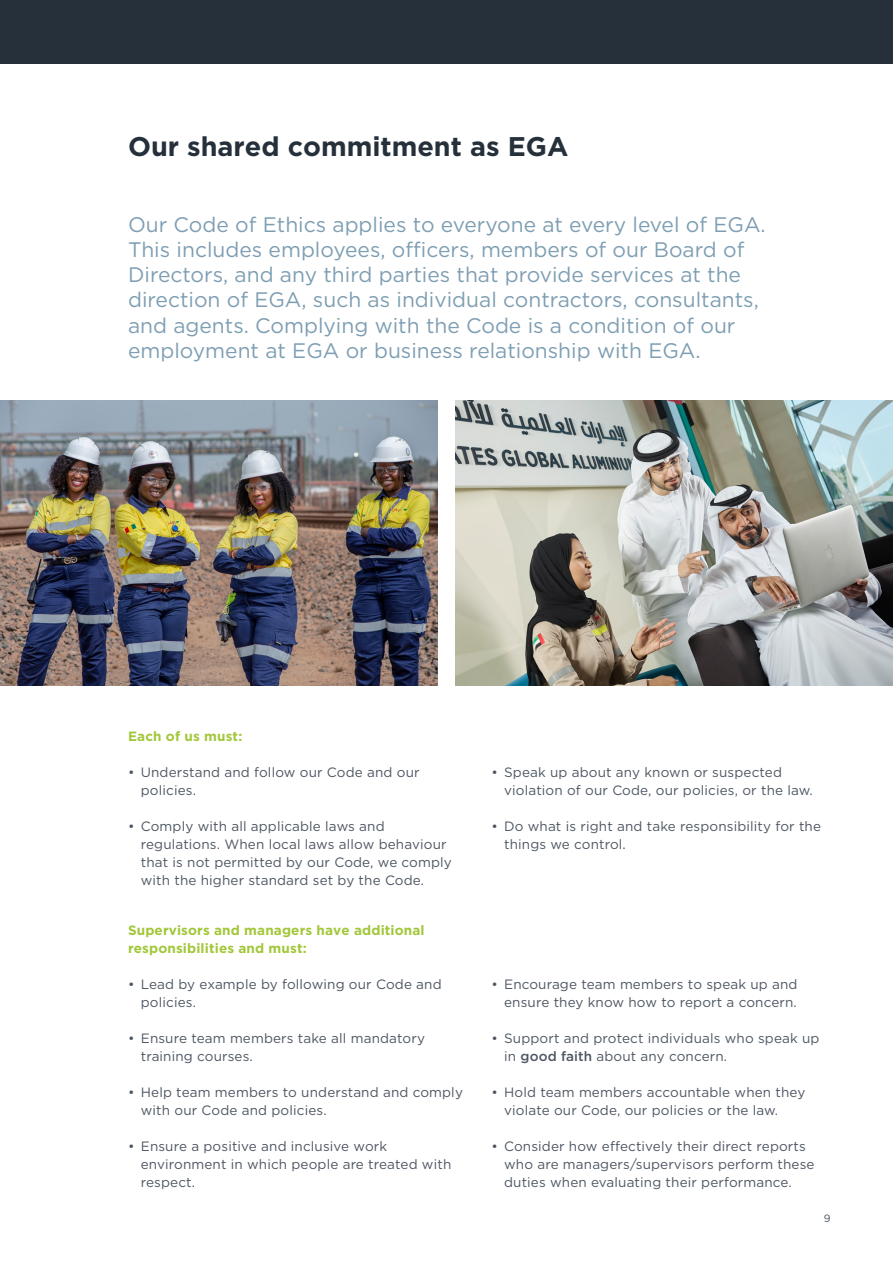
<style>
.page{position:relative;width:893px;height:1263px;background:#fff}
.page>*{position:absolute;margin:0;border:0;box-sizing:border-box;transform-origin:0 0}
.t1{font:700 27px "Gotham";color:#25303b}
.t2{font:21px/25.2px "Gotham";color:#7e9eb3}
.t3{font:13.5px/18px "Gotham";letter-spacing:.01em;color:#4d5662}
.t4{font:700 13.5px/18px "Gotham";letter-spacing:.01em;color:#a2c73a}
.t5{font:10.5px "Gotham";color:#4d5662}
.s1{font-weight:500}
</style>
<div class="page">
<img style="left:0;top:401px;width:438px;height:285px">
<img style="left:455px;top:401px;width:438px;height:285px">
<div style="left:0;top:0;width:893px;height:64px;background:#25303b"></div>
<h1 class="t1" style="left:128px;top:131px;width:442px">Our shared commitment as EGA</h1>
<p class="t2" style="left:128px;top:211px;width:639px">Our Code of Ethics applies to everyone at every level of EGA.<br>This includes employees, officers, members of our Board of Directors, and any third parties that provide services at the direction of EGA, such as individual contractors, consultants, and agents. Complying with the Code is a condition of our employment at EGA or business relationship with EGA.</p>
<p class="t4" style="left:128px;top:727px;width:116px">Each of us must:</p>
<p class="t3" style="left:141px;top:763px;width:280px;text-indent:-13px">• Understand and follow our Code and our policies.</p>
<p class="t3" style="left:141px;top:817px;width:313px;text-indent:-13px">• Comply with all applicable laws and regulations. When local laws allow behaviour that is not permitted by our Code, we comply with the higher standard set by the Code.</p>
<p class="t4" style="left:128px;top:920px;width:298px">Supervisors and managers have additional responsibilities and must:</p>
<p class="t3" style="left:141px;top:974px;width:302px;text-indent:-13px">• Lead by example by following our Code and policies.</p>
<p class="t3" style="left:141px;top:1028px;width:286px;text-indent:-13px">• Ensure team members take all mandatory training courses.</p>
<p class="t3" style="left:141px;top:1082px;width:324px;text-indent:-13px">• Help team members to understand and comply with our Code and policies.</p>
<p class="t3" style="left:141px;top:1136px;width:312px;text-indent:-13px">• Ensure a positive and inclusive work environment in which people are treated with respect.</p>
<p class="t3" style="left:504px;top:763px;width:310px;text-indent:-13px">• Speak up about any known or suspected violation of our Code, our policies, or the law.</p>
<p class="t3" style="left:504px;top:817px;width:318px;text-indent:-13px">• Do what is right and take responsibility for the things we control.</p>
<p class="t3" style="left:491px;top:974px;width:308px;text-align:right">• Encourage team members to speak up and ensure they know how to report a concern.</p>
<p class="t3" style="left:504px;top:1028px;width:317px;text-indent:-13px">• Support and protect individuals who speak up in <span class="s1">good faith</span> about any concern.</p>
<p class="t3" style="left:504px;top:1082px;width:303px;text-indent:-13px">• Hold team members accountable when they violate our Code, our policies or the law.</p>
<p class="t3" style="left:504px;top:1136px;width:312px;text-indent:-13px">• Consider how effectively their direct reports who are managers/supervisors perform these duties when evaluating their performance.</p>
<p class="t5" style="left:824px;top:1213px;width:8px">9</p>
</div>
